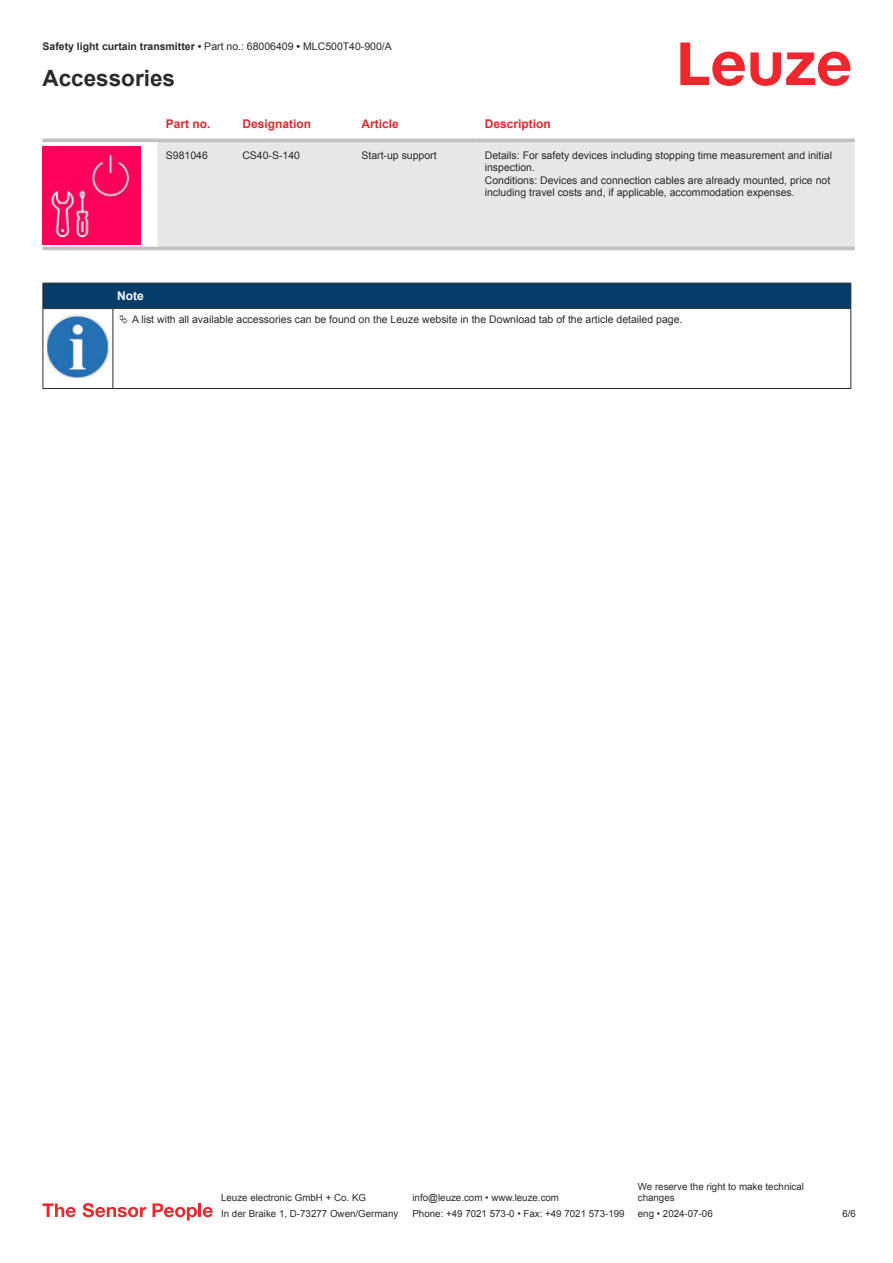
<style>
.page{position:relative;width:893px;height:1263px;background:#fff}
.page>*{position:absolute;margin:0;border:0;box-sizing:border-box;transform-origin:0 0}
.t1{font:700 22.5px "Arial";color:#2b292a}
.t2{font:700 12px "Arial";color:#db2a30}
.t3{font:700 12px "Arial";color:#fff}
.t4{font:10.5px/12.6px "Arial";color:#2b292a}
.t5{font:700 10.5px "Arial";color:#2b292a}
.t6{font:9.75px/11.7px "Arial";color:#2b292a}
.s1{font-weight:400}
</style>
<div class="page">
<svg style="left:680px;top:43px;width:170px;height:43px"></svg>
<svg style="left:43px;top:138px;width:812px;height:113px"></svg>
<div style="left:157px;top:142px;width:698px;height:105px;background:#e6e7e9"></div>
<hr style="left:43px;top:139px;width:114px;height:3px;background:#bdbfc1">
<hr style="left:157px;top:139px;width:77px;height:3px;background:#bdbfc1">
<hr style="left:234px;top:139px;width:119px;height:3px;background:#bdbfc1">
<hr style="left:353px;top:139px;width:123px;height:3px;background:#bdbfc1">
<hr style="left:476px;top:139px;width:379px;height:3px;background:#bdbfc1">
<hr style="left:43px;top:247px;width:114px;height:3px;background:#bdbfc1">
<hr style="left:157px;top:247px;width:77px;height:3px;background:#bdbfc1">
<hr style="left:234px;top:247px;width:119px;height:3px;background:#bdbfc1">
<hr style="left:353px;top:247px;width:123px;height:3px;background:#bdbfc1">
<hr style="left:476px;top:247px;width:379px;height:3px;background:#bdbfc1">
<img style="left:43px;top:146px;width:97px;height:98px">
<div style="left:43px;top:283px;width:808px;height:26px;background:#063d69"></div>
<hr style="left:113px;top:308px;width:738px;height:1px;background:#2b292a">
<hr style="left:43px;top:309px;width:1px;height:75px;background:#2b292a">
<hr style="left:113px;top:309px;width:1px;height:75px;background:#2b292a">
<hr style="left:850px;top:309px;width:1px;height:75px;background:#2b292a">
<hr style="left:43px;top:388px;width:70px;height:1px;background:#2b292a">
<hr style="left:113px;top:388px;width:738px;height:1px;background:#2b292a">
<img style="left:47px;top:315px;width:61px;height:63px">
<svg style="left:43px;top:1203px;width:33px;height:14px"></svg>
<svg style="left:83px;top:1203px;width:63px;height:14px"></svg>
<svg style="left:153px;top:1203px;width:44px;height:17px"></svg>
<hr style="left:198px;top:1203px;width:3px;height:14px;background:#ed272d">
<svg style="left:203px;top:1207px;width:10px;height:10px"></svg>
<p class="t5" style="left:43px;top:43px;width:351px">Safety light curtain transmitter • <span class="s1">Part no.: 68006409</span> • <span class="s1">MLC500T40-900/A</span></p>
<h1 class="t1" style="left:43px;top:70px;width:134px">Accessories</h1>
<p class="t2" style="left:166px;top:119px;width:46px">Part no.</p>
<p class="t2" style="left:242px;top:119px;width:70px">Designation</p>
<p class="t2" style="left:361px;top:119px;width:39px">Article</p>
<p class="t2" style="left:485px;top:119px;width:68px">Description</p>
<p class="t4" style="left:166px;top:150px;width:44px">S981046</p>
<p class="t4" style="left:242px;top:150px;width:59px">CS40-S-140</p>
<p class="t4" style="left:361px;top:150px;width:77px">Start-up support</p>
<p class="t4" style="left:485px;top:150px;width:349px">Details: For safety devices including stopping time measurement and initial inspection.<br>Conditions: Devices and connection cables are already mounted, price not including travel costs and, if applicable, accommodation expenses.</p>
<p class="t3" style="left:117px;top:291px;width:28px">Note</p>
<p class="t4" style="left:132px;top:314px;width:552px">A list with all available accessories can be found on the Leuze website in the Download tab of the article detailed page.</p>
<p class="t6" style="left:221px;top:1193px;width:146px">Leuze electronic GmbH + Co. KG</p>
<p class="t6" style="left:412px;top:1193px;width:148px">info@leuze.com • www.leuze.com</p>
<p class="t6" style="left:638px;top:1181px;width:168px">We reserve the right to make technical changes</p>
<p class="t6" style="left:221px;top:1209px;width:179px">In der Braike 1, D-73277 Owen/Germany</p>
<p class="t6" style="left:412px;top:1209px;width:214px">Phone: +49 7021 573-0 • Fax: +49 7021 573-199</p>
<p class="t6" style="left:638px;top:1209px;width:76px">eng • 2024-07-06</p>
<p class="t6" style="left:842px;top:1209px;width:15px">6 /6</p>
</div>
